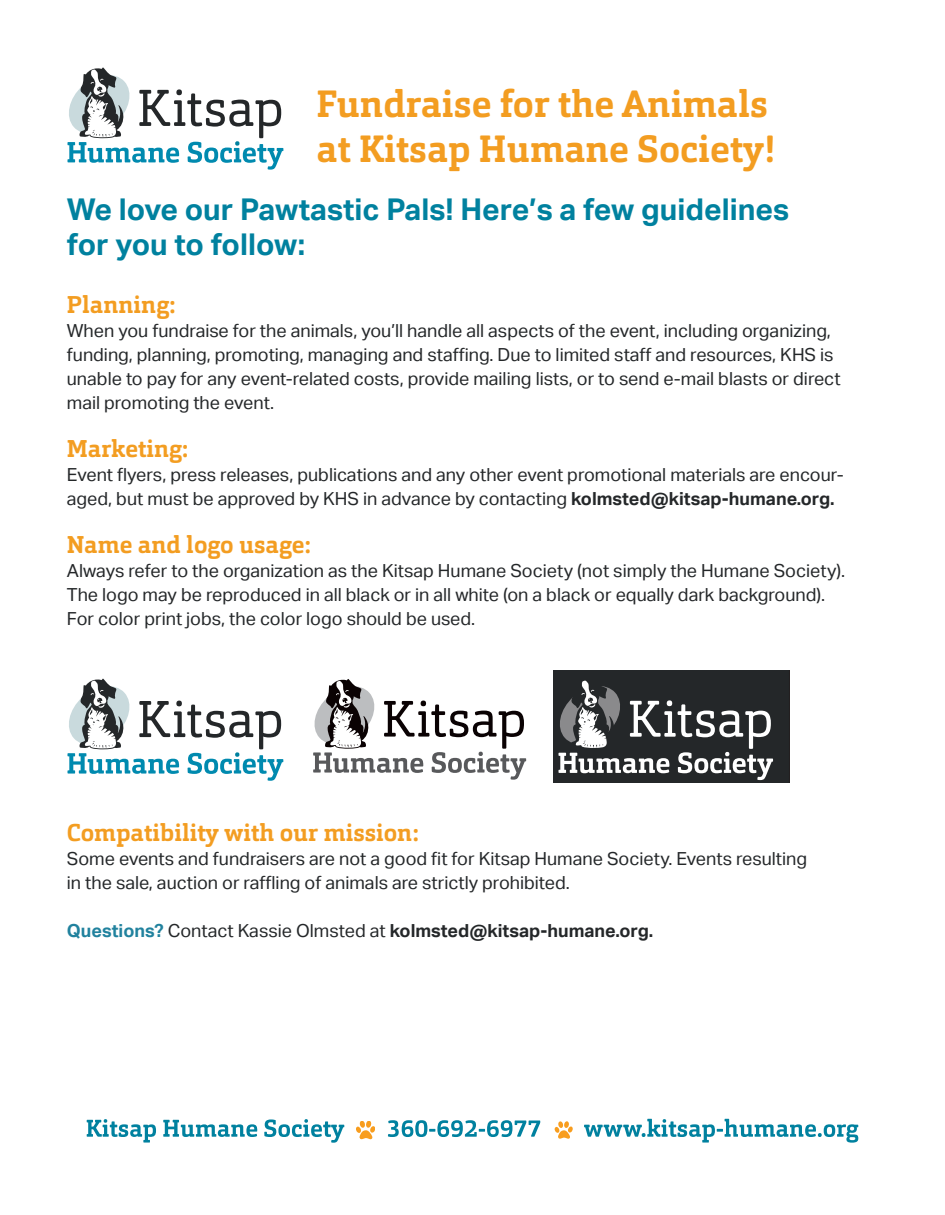
<style>
.page{position:relative;width:945px;height:1215px;background:#fff}
.page>*{position:absolute;margin:0;border:0;box-sizing:border-box;transform-origin:0 0}
.t1{font:700 37.5px/45px "Orgon Slab";color:#f39d21}
.t2{font:700 30px/34.5px "Aktiv Grotesk";color:#00819f}
.t3{font:700 24px "Orgon Slab";color:#f39d21}
.t4{font:18px/24px "Aktiv Grotesk";color:#242729}
.t5{font:700 18px "Aktiv Grotesk";color:#242729}
.s1{font-weight:700}
.s2{color:#21829e}
.s3{font-weight:400}
</style>
<div class="page">
<svg style="left:68px;top:68px;width:215px;height:102px"></svg>
<svg style="left:68px;top:679px;width:215px;height:102px"></svg>
<svg style="left:313px;top:679px;width:213px;height:101px"></svg>
<svg style="left:553px;top:670px;width:237px;height:113px;background:#4c4f50"></svg>
<svg style="left:87px;top:1119px;width:771px;height:24px"></svg>
<p class="t1" style="left:316px;top:81px;width:460px">Fundraise for the Animals at Kitsap Humane Society!</p>
<p class="t2" style="left:67px;top:193px;width:724px">We love our Pawtastic Pals! Here’s a few guidelines for you to follow:</p>
<p class="t3" style="left:67px;top:290px;width:110px">Planning:</p>
<p class="t4" style="left:67px;top:319px;width:775px">When you fundraise for the animals, you’ll handle all aspects of the event, including organizing, funding, planning, promoting, managing and staffing. Due to limited staff and resources, KHS is unable to pay for any event-related costs, provide mailing lists, or to send e-mail blasts or direct mail promoting the event.</p>
<p class="t3" style="left:67px;top:434px;width:123px">Marketing:</p>
<p class="t4" style="left:67px;top:463px;width:778px">Event flyers, press releases, publications and any other event promotional materials are encour&shy;aged, but must be approved by KHS in advance by contacting <span class="s1">kolmsted@kitsap-humane.org.</span></p>
<p class="t3" style="left:67px;top:530px;width:246px">Name and logo usage:</p>
<p class="t4" style="left:67px;top:559px;width:780px">Always refer to the organization as the Kitsap Humane Society (not simply the Humane Society).<br>The logo may be reproduced in all black or in all white (on a black or equally dark background).<br>For color print jobs, the color logo should be used.</p>
<p class="t3" style="left:67px;top:818px;width:353px">Compatibility with our mission:</p>
<p class="t4" style="left:67px;top:847px;width:742px">Some events and fundraisers are not a good fit for Kitsap Humane Society. Events resulting in the sale, auction or raffling of animals are strictly prohibited.</p>
<p class="t5" style="left:67px;top:921px;width:588px"><span class="s2">Questions?</span> <span class="s3">Contact Kassie Olmsted at</span> kolmsted@kitsap-humane.org.</p>
</div>
